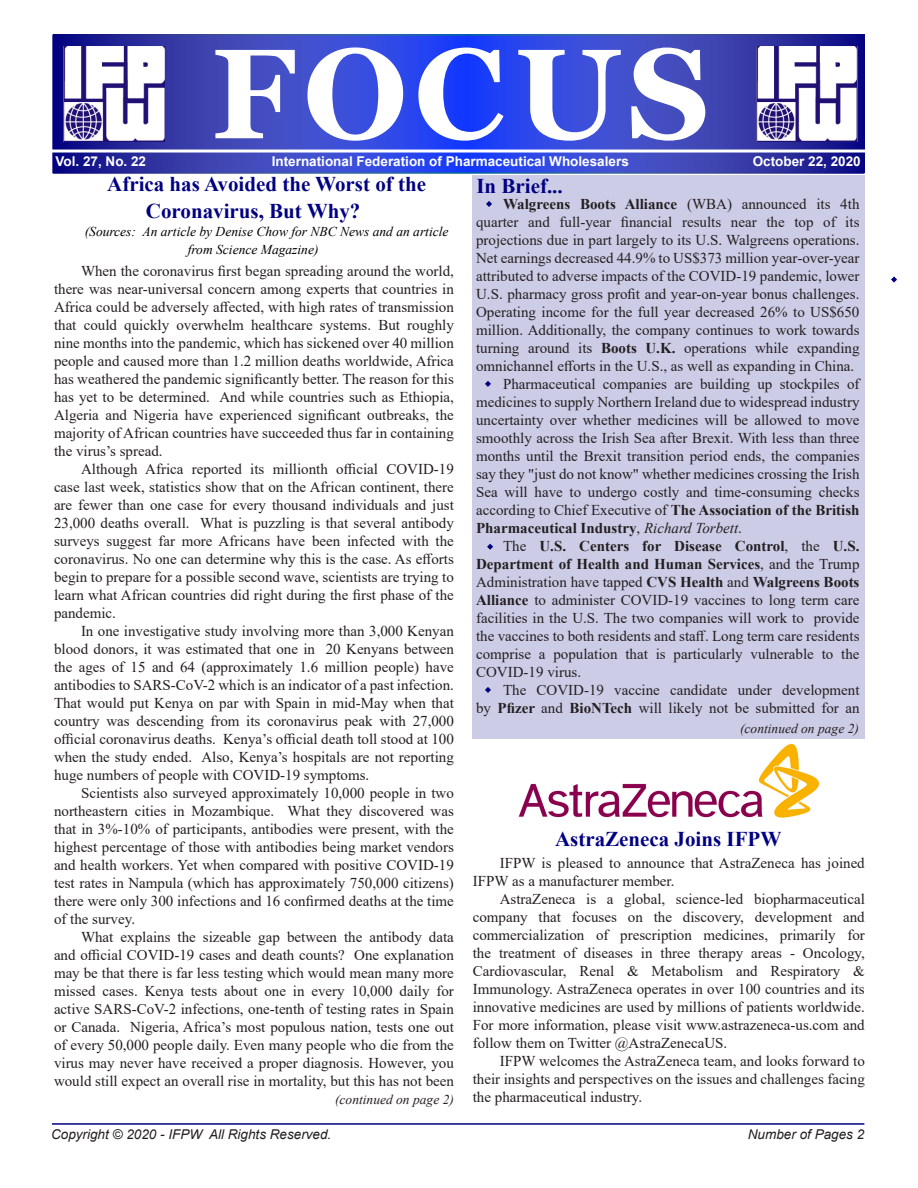
<style>
.page{position:relative;width:918px;height:1188px;background:#fff}
.page>*{position:absolute;margin:0;border:0;box-sizing:border-box;transform-origin:0 0}
.t1{font:700 127.5px "Georgia";letter-spacing:.05em;color:#fff}
.t2{font:700 21px/27px "Times New Roman";color:#000082}
.t3{font:15px/18px "Times New Roman";color:#231f20;text-align:justify}
.Source{font:700 13.5px "Arial";color:#fff}
.t4{font:italic 13.5px/18px "Times New Roman";color:#000}
.t5{font:italic 13.5px "Arial";color:#231f20}
.t6{font:italic 13.5px "Times New Roman";color:#231f20}
.s1{font-weight:700}
.s2{font-style:italic}
</style>
<div class="page">
<div style="left:473px;top:176px;width:392px;height:563px;background:#cccce6"></div>
<hr style="left:52px;top:1123px;width:812px;height:2px;background:#000080">
<svg style="left:55px;top:37px;width:807px;height:134px;background:#3544ca"></svg>
<hr style="left:0;top:150px;width:918px;height:3px;background:#fff">
<img style="left:756px;top:47px;width:101px;height:94px">
<svg style="left:487px;top:543px;width:6px;height:7px"></svg>
<img style="left:64px;top:47px;width:101px;height:94px">
<svg style="left:485px;top:687px;width:6px;height:6px"></svg>
<svg style="left:891px;top:276px;width:6px;height:7px"></svg>
<svg style="left:486px;top:201px;width:6px;height:6px"></svg>
<svg style="left:485px;top:381px;width:6px;height:6px"></svg>
<img style="left:518px;top:743px;width:302px;height:75px">
<p class="t1" style="left:211px;top:12px;width:500px">FOCUS</p>
<p class="Source" style="left:272px;top:152px;width:359px">International Federation of Pharmaceutical Wholesalers</p>
<p class="Source" style="left:753px;top:152px;width:110px">October 22, 2020</p>
<p class="t2" style="left:476px;top:172px;width:88px">In Brief...</p>
<p class="Source" style="left:56px;top:152px;width:92px">Vol. 27, No. 22</p>
<p class="t2" style="left:146px;top:170px;width:282px;text-indent:-39px">Africa has Avoided the Worst of the<br>Coronavirus, But Why?</p>
<p class="t4" style="left:188px;top:223px;width:262px;text-indent:-103px">(Sources: An article by Denise Chow for NBC News and an article from Science Magazine)</p>
<p class="t3" style="left:54px;top:262px;width:401px;text-indent:27px">When the coronavirus first began spreading around the world, there was near-universal concern among experts that countries in Africa could be adversely affected, with high rates of transmission that could quickly overwhelm healthcare systems. But roughly nine months into the pandemic, which has sickened over 40 million people and caused more than 1.2 million deaths worldwide, Africa has weathered the pandemic significantly better. The reason for this has yet to be determined. And while countries such as Ethiopia, Algeria and Nigeria have experienced significant outbreaks, the majority of African countries have succeeded thus far in containing the virus’s spread.</p>
<p class="t3" style="left:54px;top:460px;width:401px;text-indent:27px">Although Africa reported its millionth official COVID-19 case last week, statistics show that on the African continent, there are fewer than one case for every thousand individuals and just 23,000 deaths overall. What is puzzling is that several antibody surveys suggest far more Africans have been infected with the coronavirus. No one can determine why this is the case. As efforts begin to prepare for a possible second wave, scientists are trying to learn what African countries did right during the first phase of the pandemic.</p>
<p class="t3" style="left:54px;top:622px;width:401px;text-indent:27px">In one investigative study involving more than 3,000 Kenyan blood donors, it was estimated that one in 20 Kenyans between the ages of 15 and 64 (approximately 1.6 million people) have antibodies to SARS-CoV-2 which is an indicator of a past infection.<br>That would put Kenya on par with Spain in mid-May when that country was descending from its coronavirus peak with 27,000 official coronavirus deaths. Kenya’s official death toll stood at 100 when the study ended. Also, Kenya’s hospitals are not reporting huge numbers of people with COVID-19 symptoms.</p>
<p class="t3" style="left:54px;top:784px;width:401px;text-indent:27px">Scientists also surveyed approximately 10,000 people in two northeastern cities in Mozambique. What they discovered was that in 3%-10% of participants, antibodies were present, with the highest percentage of those with antibodies being market vendors and health workers. Yet when compared with positive COVID-19 test rates in Nampula (which has approximately 750,000 citizens) there were only 300 infections and 16 confirmed deaths at the time of the survey.</p>
<p class="t3" style="left:54px;top:928px;width:401px;text-indent:27px">What explains the sizeable gap between the antibody data and official COVID-19 cases and death counts? One explanation may be that there is far less testing which would mean many more missed cases. Kenya tests about one in every 10,000 daily for active SARS-CoV-2 infections, one-tenth of testing rates in Spain or Canada. Nigeria, Africa’s most populous nation, tests one out of every 50,000 people daily. Even many people who die from the virus may never have received a proper diagnosis. However, you would still expect an overall rise in mortality, but this has not been</p>
<p class="t3" style="left:476px;top:195px;width:385px;text-indent:27px"><span class="s1">Walgreens Boots Alliance</span> (WBA) announced its 4th quarter and full-year financial results near the top of its projections due in part largely to its U.S. Walgreens operations.<br>Net earnings decreased 44.9% to US$373 million year-over-year attributed to adverse impacts of the COVID-19 pandemic, lower U.S. pharmacy gross profit and year-on-year bonus challenges.<br>Operating income for the full year decreased 26% to US$650 million. Additionally, the company continues to work towards turning around its <span class="s1">Boots U.K.</span> operations while expanding omnichannel efforts in the U.S., as well as expanding in China.</p>
<p class="t3" style="left:476px;top:375px;width:385px;text-indent:27px">Pharmaceutical companies are building up stockpiles of medicines to supply Northern Ireland due to widespread industry uncertainty over whether medicines will be allowed to move smoothly across the Irish Sea after Brexit. With less than three months until the Brexit transition period ends, the companies say they "just do not know" whether medicines crossing the Irish Sea will have to undergo costly and time-consuming checks according to Chief Executive of <span class="s1">The Association of the British Pharmaceutical Industry</span>, <span class="s2">Richard Torbett</span>.</p>
<p class="t3" style="left:476px;top:537px;width:385px;text-indent:27px">The <span class="s1">U.S. Centers for Disease Control</span>, the <span class="s1">U.S.<br>Department of Health and Human Services</span>, and the Trump Administration have tapped <span class="s1">CVS Health</span> and <span class="s1">Walgreens Boots Alliance</span> to administer COVID-19 vaccines to long term care facilities in the U.S. The two companies will work to provide the vaccines to both residents and staff. Long term care residents comprise a population that is particularly vulnerable to the COVID-19 virus.</p>
<p class="t3" style="left:476px;top:681px;width:385px;text-align:right">The COVID-19 vaccine candidate under development<br>by <span class="s1">Pfizer</span> and <span class="s1">BioNTech</span> will likely not be submitted for an</p>
<p class="t6" style="left:740px;top:719px;width:120px">(continued on page 2)</p>
<p class="t2" style="left:555px;top:825px;width:228px">AstraZeneca Joins IFPW</p>
<p class="t3" style="left:473px;top:853px;width:394px;text-indent:27px">IFPW is pleased to announce that AstraZeneca has joined<br>IFPW as a manufacturer member.</p>
<p class="t3" style="left:473px;top:889px;width:394px;text-indent:27px">AstraZeneca is a global, science-led biopharmaceutical company that focuses on the discovery, development and commercialization of prescription medicines, primarily for the treatment of diseases in three therapy areas - Oncology, Cardiovascular, Renal &amp; Metabolism and Respiratory &amp; Immunology. AstraZeneca operates in over 100 countries and its innovative medicines are used by millions of patients worldwide.<br>For more information, please visit www.astrazeneca-us.com and follow them on Twitter @AstraZenecaUS.</p>
<p class="t3" style="left:473px;top:1051px;width:394px;text-indent:27px">IFPW welcomes the AstraZeneca team, and looks forward to their insights and perspectives on the issues and challenges facing the pharmaceutical industry.</p>
<p class="t6" style="left:335px;top:1091px;width:120px">(continued on page 2)</p>
<p class="t5" style="left:51px;top:1125px;width:282px">Copyright © 2020 - IFPW All Rights Reserved.</p>
<p class="t5" style="left:748px;top:1125px;width:118px">Number of Pages 2</p>
</div>
